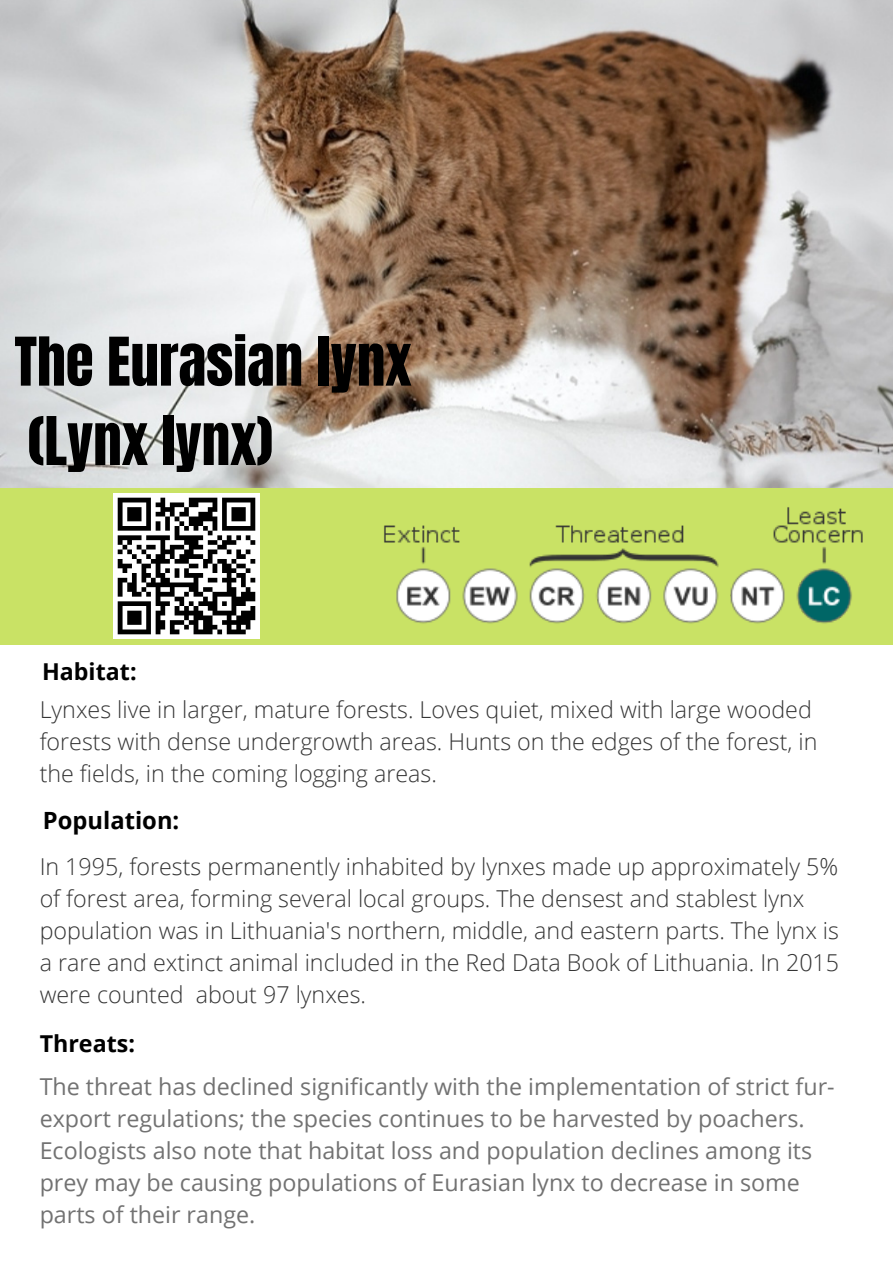
<style>
.page{position:relative;width:893px;height:1263px;background:#fff}
.page>*{position:absolute;margin:0;border:0;box-sizing:border-box;transform-origin:0 0}
.t1{font:57px "Anton";color:#000}
.t2{font:700 23.7px "Open Sans";color:#000}
.t3{font:300 23.25px/32.1px "Open Sans";color:#353535}
.t4{font:23.25px/32.1px "Open Sans";color:#727272}
.t5{font:700 23.25px "Open Sans";color:#000}
</style>
<div class="page">
<div style="left:0;top:487px;width:893px;height:158px;background:#c9e265"></div>
<img style="left:0;top:0;width:893px;height:487px">
<img style="left:384px;top:507px;width:479px;height:117px">
<img style="left:113px;top:493px;width:146px;height:146px">
<p class="t1" style="left:14px;top:321px;width:398px">The Eurasian lynx</p>
<p class="t1" style="left:28px;top:400px;width:247px">(Lynx lynx)</p>
<p class="t5" style="left:42px;top:655px;width:96px">Habitat:</p>
<p class="t3" style="left:40px;top:693px;width:779px">Lynxes live in larger, mature forests. Loves quiet, mixed with large wooded forests with dense undergrowth areas. Hunts on the edges of the forest, in the fields, in the coming logging areas.</p>
<p class="t2" style="left:43px;top:804px;width:138px">Population:</p>
<p class="t3" style="left:40px;top:850px;width:801px">In 1995, forests permanently inhabited by lynxes made up approximately 5% of forest area, forming several local groups. The densest and stablest lynx population was in Lithuania's northern, middle, and eastern parts. The lynx is a rare and extinct animal included in the Red Data Book of Lithuania. In 2015 were counted about 97 lynxes.</p>
<p class="t5" style="left:40px;top:1027px;width:97px">Threats:</p>
<p class="t4" style="left:40px;top:1069px;width:796px">The threat has declined significantly with the implementation of strict fur&shy;export regulations; the species continues to be harvested by poachers.<br>Ecologists also note that habitat loss and population declines among its prey may be causing populations of Eurasian lynx to decrease in some parts of their range.</p>
</div>
